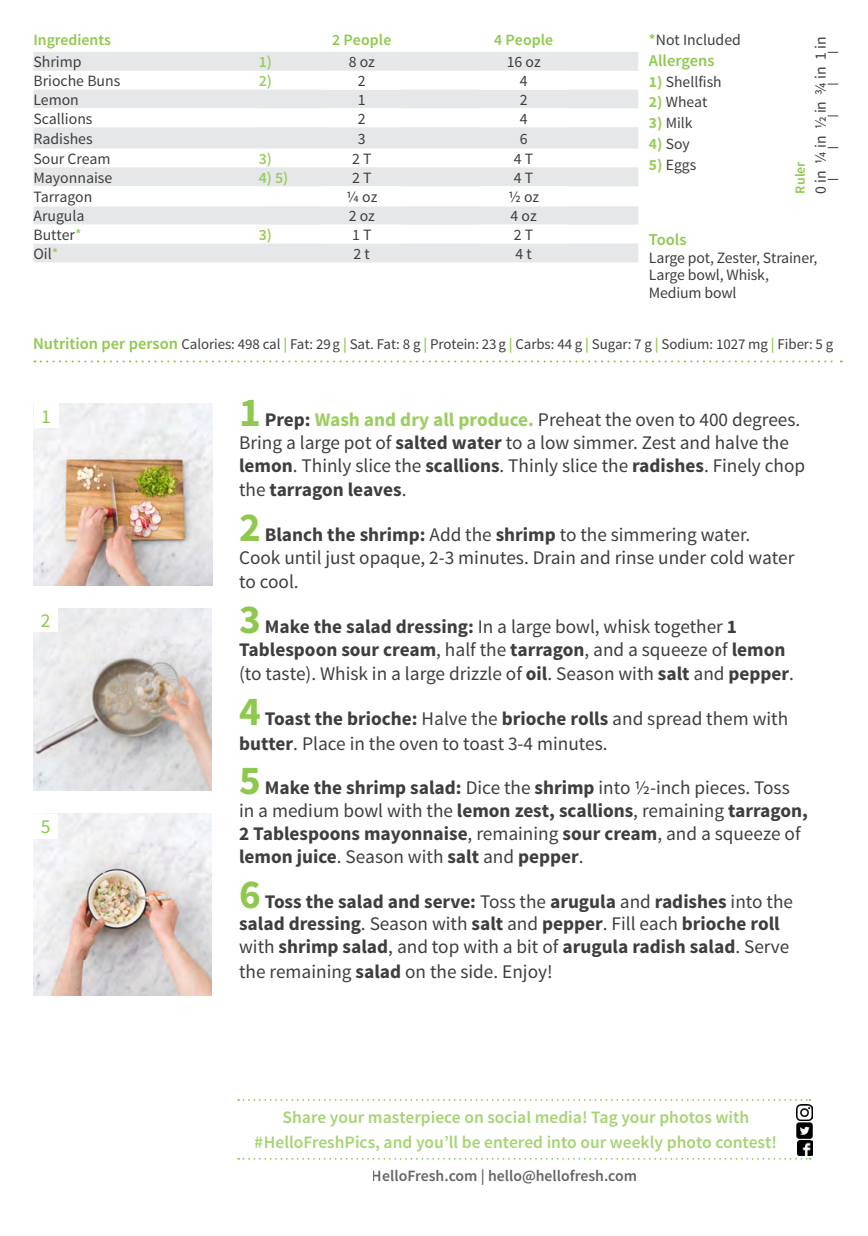
<style>
.page{position:relative;width:868px;height:1236px;background:#fff}
.page>*{position:absolute;margin:0;border:0;box-sizing:border-box;transform-origin:0 0}
.t1{font:19.6px "Source Sans Pro";color:#8fc84e}
.t2{font:700 19.25px/22.8px "Source Sans Pro";color:#3e3e3f}
.t3{font:19.25px/22.8px "Source Sans Pro";color:#3e3e3f}
.t4{font:600 17.5px/24.5px "Source Sans Pro";color:#8fc84f;text-align:center}
.t5{font:600 16.45px "Source Sans Pro";color:#8fc84e}
.t6{font:15.75px/17.5px "Source Sans Pro";color:#3e3e3f}
.t7{font:600 15.75px "Source Sans Pro";color:#3e3e3f}
.t8{font:600 15.75px "Source Sans Pro";color:#8fc84e}
.t9{font:600 15.75px "Source Sans Pro";color:#9bcd60}
.t10{font:600 15.75px "Source Sans Pro";color:#9bcd5f}
.t11{font:600 15.75px "Source Sans Pro";color:#96ca4e}
.t12{font:15.58px "Source Sans Pro";color:#3e3e3f}
.t13{font:14.88px "Source Sans Pro";letter-spacing:-.005em;color:#3e3e3f}
.t14{font:600 14px "Source Sans Pro";color:#8fc84e}
.s1{color:#96ca4e}
.s2{font-weight:600;color:#8fc84e}
.s3{font-weight:700;color:#9bcd5f}
.s4{font-weight:600;font-size:16.45px;color:#8fc84e}
.s5{font-weight:700;font-size:41.12px;color:#8fc84e}
.s6{font-weight:700}
.s7{font-weight:700;color:#9bcd60}
.s8{font-weight:400}
.s9{font-size:41.12px;color:#8fc84e}
</style>
<div class="page">
<img style="left:34px;top:403px;width:178px;height:182px">
<img style="left:33px;top:608px;width:179px;height:182px">
<img style="left:33px;top:813px;width:179px;height:182px">
<svg style="left:33px;top:52px;width:605px;height:210px;fill:#e6e7e9"></svg>
<svg style="left:33px;top:71px;width:535px;height:172px"></svg>
<div style="left:33px;top:607px;width:25px;height:25px;background:#fff"></div>
<div style="left:33px;top:813px;width:25px;height:25px;background:#fff"></div>
<div style="left:34px;top:403px;width:24px;height:25px;background:#fff"></div>
<svg style="left:41px;top:360px;width:800px;height:2px"></svg>
<svg style="left:238px;top:1099px;width:572px;height:1px"></svg>
<svg style="left:238px;top:1158px;width:572px;height:1px"></svg>
<img style="left:796px;top:1104px;width:15px;height:15px">
<img style="left:796px;top:1119px;width:17px;height:21px">
<img style="left:797px;top:1140px;width:14px;height:15px">
<p class="t8" style="left:33px;top:30px;width:79px">Ingredients</p>
<p class="t8" style="left:332px;top:30px;width:61px">2 People</p>
<p class="t8" style="left:494px;top:30px;width:61px">4 People</p>
<p class="t6" style="left:33px;top:53px;width:50px">Shrimp</p>
<p class="t9" style="left:258px;top:52px;width:15px">1)</p>
<p class="t6" style="left:348px;top:53px;width:28px">8 oz</p>
<p class="t6" style="left:506px;top:53px;width:35px">16 oz</p>
<p class="t6" style="left:33px;top:72px;width:88px">Brioche Buns</p>
<p class="t10" style="left:258px;top:71px;width:15px">2)</p>
<p class="t6" style="left:358px;top:72px;width:9px">2</p>
<p class="t6" style="left:519px;top:72px;width:9px">4</p>
<p class="t6" style="left:33px;top:91px;width:47px">Lemon</p>
<p class="t6" style="left:358px;top:91px;width:9px">1</p>
<p class="t6" style="left:519px;top:91px;width:9px">2</p>
<p class="t6" style="left:33px;top:110px;width:61px">Scallions</p>
<p class="t6" style="left:358px;top:110px;width:9px">2</p>
<p class="t6" style="left:519px;top:110px;width:9px">4</p>
<p class="t6" style="left:33px;top:130px;width:61px">Radishes</p>
<p class="t6" style="left:358px;top:130px;width:9px">3</p>
<p class="t6" style="left:519px;top:130px;width:9px">6</p>
<p class="t6" style="left:33px;top:150px;width:79px">Sour Cream</p>
<p class="t10" style="left:258px;top:149px;width:15px">3)</p>
<p class="t6" style="left:352px;top:150px;width:21px">2 T</p>
<p class="t6" style="left:514px;top:150px;width:21px">4 T</p>
<p class="t6" style="left:33px;top:169px;width:80px">Mayonnaise</p>
<p class="t9" style="left:258px;top:167px;width:31px">4) 5)</p>
<p class="t6" style="left:352px;top:169px;width:21px">2 T</p>
<p class="t6" style="left:514px;top:169px;width:21px">4 T</p>
<p class="t6" style="left:33px;top:188px;width:60px">Tarragon</p>
<p class="t6" style="left:346px;top:188px;width:33px">1/4 oz</p>
<p class="t6" style="left:508px;top:188px;width:33px">1/2 oz</p>
<p class="t6" style="left:33px;top:208px;width:53px">Arugula</p>
<p class="t6" style="left:348px;top:208px;width:28px">2 oz</p>
<p class="t6" style="left:510px;top:208px;width:28px">4 oz</p>
<p class="t6" style="left:33px;top:226px;width:50px">Butter<span class="s1">*</span></p>
<p class="t11" style="left:258px;top:225px;width:15px">3)</p>
<p class="t6" style="left:352px;top:226px;width:21px">1 T</p>
<p class="t6" style="left:514px;top:226px;width:21px">2 T</p>
<p class="t6" style="left:33px;top:245px;width:26px">Oil<span class="s1">*</span></p>
<p class="t6" style="left:353px;top:245px;width:18px">2 t</p>
<p class="t6" style="left:515px;top:245px;width:18px">4 t</p>
<p class="t6" style="left:648px;top:31px;width:93px"><span class="s2">*</span>Not Included</p>
<p class="t5" style="left:648px;top:50px;width:67px">Allergens</p>
<p class="t12" style="left:648px;top:72px;width:74px"><span class="s3">1)</span> Shellfish</p>
<p class="t12" style="left:648px;top:92px;width:60px"><span class="s3">2)</span> Wheat</p>
<p class="t12" style="left:648px;top:113px;width:45px"><span class="s3">3)</span> Milk</p>
<p class="t12" style="left:648px;top:134px;width:42px"><span class="s3">4)</span> Soy</p>
<p class="t12" style="left:648px;top:155px;width:49px"><span class="s3">5)</span> Eggs</p>
<p class="t14" style="left:791px;top:193px;width:34px;rotate:-90deg">Ruler</p>
<p class="t6" style="left:811px;top:193px;width:159px;rotate:-90deg">0 in ¼ in ½ in ¾ in 1 in</p>
<p class="t5" style="left:648px;top:229px;width:39px">Tools</p>
<p class="t6" style="left:648px;top:249px;width:170px">Large pot, Zester, Strainer,<br>Large bowl, Whisk,<br>Medium bowl</p>
<p class="t13" style="left:33px;top:334px;width:801px"><span class="s4">Nutrition per person</span> Calories: 498 cal <span class="s2">|</span> Fat: 29g <span class="s2">|</span> Sat. Fat: 8 g <span class="s2">|</span> Protein: 23g <span class="s2">|</span> Carbs: 44 g <span class="s2">|</span> Sugar: 7 g <span class="s2">|</span> Sodium: 1027 mg <span class="s2">|</span> Fiber: 5 g</p>
<p class="t1" style="left:41px;top:404px;width:11px">1</p>
<p class="t3" style="left:239px;top:408px;width:567px"><span class="s5">1</span> <span class="s6">Prep:</span> <span class="s7">Wash and dry all produce.</span> Preheat the oven to 400 degrees.<br>Bring a large pot of <span class="s6">salted water</span> to a low simmer. Zest and halve the <span class="s6">lemon</span>. Thinly slice the <span class="s6">scallions</span>. Thinly slice the <span class="s6">radishes</span>. Finely chop</p>
<p class="t2" style="left:239px;top:479px;width:169px"><span class="s8">the</span> tarragon leaves<span class="s8">.</span></p>
<p class="t3" style="left:239px;top:523px;width:556px"><span class="s5">2</span> <span class="s6">Blanch the shrimp:</span> Add the <span class="s6">shrimp</span> to the simmering water.<br>Cook until just opaque, 2-3 minutes. Drain and rinse under cold water</p>
<p class="t3" style="left:239px;top:570px;width:61px">to cool.</p>
<p class="t2" style="left:239px;top:616px;width:547px"><span class="s9">3</span> Make the salad dressing: <span class="s8">In a large bowl, whisk together</span> 1<br>Tablespoon sour cream<span class="s8">, half the</span> tarragon<span class="s8">, and a squeeze of</span> lemon</p>
<p class="t3" style="left:239px;top:662px;width:556px">(to taste). Whisk in a large drizzle of <span class="s6">oil</span>. Season with <span class="s6">salt</span> and <span class="s6">pepper</span>.</p>
<p class="t3" style="left:239px;top:706px;width:550px;line-height:24.5px"><span class="s5">4</span> <span class="s6">Toast the brioche:</span> Halve the <span class="s6">brioche rolls</span> and spread them with <span class="s6">butter</span>. Place in the oven to toast 3-4 minutes.</p>
<p class="t2" style="left:239px;top:777px;width:570px"><span class="s9">5</span> Make the shrimp salad: <span class="s8">Dice the</span> shrimp <span class="s8">into ½-inch pieces. Toss in a medium bowl with the</span> lemon zest, scallions<span class="s8">, remaining</span> tarragon, 2 Tablespoons mayonnaise<span class="s8">, remaining</span> sour cream<span class="s8">, and a squeeze of </span>lemon juice<span class="s8">. Season with</span> salt <span class="s8">and</span> pepper<span class="s8">.</span></p>
<p class="t2" style="left:239px;top:890px;width:555px"><span class="s9">6</span> Toss the salad and serve: <span class="s8">Toss the</span> arugula <span class="s8">and</span> radishes <span class="s8">into the </span>salad dressing<span class="s8">. Season with</span> salt <span class="s8">and</span> pepper<span class="s8">. Fill each</span> brioche roll <span class="s8">with</span> shrimp salad<span class="s8">, and top with a bit of</span> arugula radish salad<span class="s8">. Serve</span></p>
<p class="t3" style="left:239px;top:960px;width:315px">the remaining <span class="s6">salad</span> on the side. Enjoy!</p>
<p class="t1" style="left:41px;top:608px;width:11px">2</p>
<p class="t1" style="left:41px;top:814px;width:11px">5</p>
<p class="t4" style="left:255px;top:1105px;width:523px">Share your masterpiece on social media! Tag your photos with #HelloFreshPics, and you’ll be entered into our weekly photo contest!</p>
<p class="t7" style="left:371px;top:1165px;width:267px">HelloFresh.com | hello@hellofresh.com</p>
</div>
